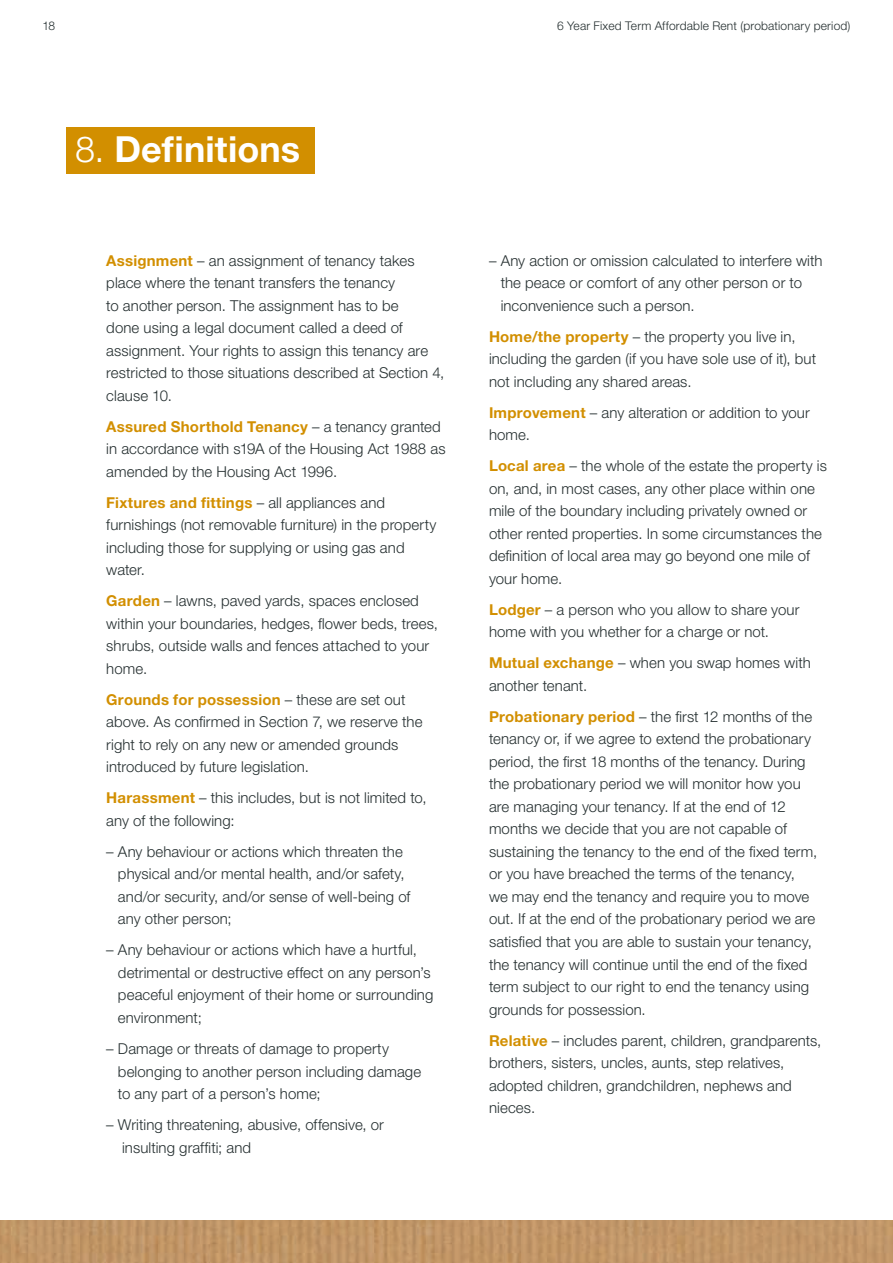
<style>
.page{position:relative;width:893px;height:1263px;background:#fff}
.page>*{position:absolute;margin:0;border:0;box-sizing:border-box;transform-origin:0 0}
.t1{font:700 36px "Helvetica Neue LT Std";color:#fff}
.t2{font:300 15px/22.5px "Helvetica Neue LT Std";letter-spacing:.005em;color:#252f30}
.t3{font:300 12px "Helvetica Neue LT Std";letter-spacing:.015em;color:#252f30}
.s1{font-weight:300}
.s2{font-weight:700;color:#d28f00}
</style>
<div class="page">
<img style="left:0;top:1220px;width:893px;height:43px">
<div style="left:67px;top:128px;width:248px;height:46px;background:#d28f00"></div>
<p class="t3" style="left:43px;top:18px;width:14px">18</p>
<p class="t3" style="left:557px;top:18px;width:295px">6 Year Fixed Term Affordable Rent (probationary period)</p>
<h1 class="t1" style="left:75px;top:127px;width:227px"><span class="s1">8.</span> Definitions</h1>
<p class="t2" style="left:106px;top:249px;width:340px"><span class="s2">Assignment</span> – an assignment of tenancy takes place where the tenant transfers the tenancy<br>to another person. The assignment has to be<br>done using a legal document called a deed of assignment. Your rights to assign this tenancy are restricted to those situations described at Section 4, clause 10.</p>
<p class="t2" style="left:106px;top:415px;width:341px"><span class="s2">Assured Shorthold Tenancy</span> – a tenancy granted in accordance with s19A of the Housing Act 1988 as amended by the Housing Act 1996.</p>
<p class="t2" style="left:106px;top:491px;width:332px"><span class="s2">Fixtures and fittings</span> – all appliances and furnishings (not removable furniture) in the property including those for supplying or using gas and water.</p>
<p class="t2" style="left:106px;top:589px;width:333px"><span class="s2">Garden</span> – lawns, paved yards, spaces enclosed within your boundaries, hedges, flower beds, trees, shrubs, outside walls and fences attached to your home.</p>
<p class="t2" style="left:106px;top:688px;width:318px"><span class="s2">Grounds for possession</span> – these are set out above. As confirmed in Section 7, we reserve the right to rely on any new or amended grounds introduced by future legislation.</p>
<p class="t2" style="left:106px;top:786px;width:322px"><span class="s2">Harassment</span> – this includes, but is not limited to, any of the following:</p>
<p class="t2" style="left:118px;top:840px;width:294px;text-indent:-12px">– Any behaviour or actions which threaten the physical and/or mental health, and/or safety, and/or security, and/or sense of well-being of any other person;</p>
<p class="t2" style="left:118px;top:938px;width:317px;text-indent:-12px">– Any behaviour or actions which have a hurtful, detrimental or destructive effect on any person’s peaceful enjoyment of their home or surrounding environment;</p>
<p class="t2" style="left:118px;top:1037px;width:305px;text-indent:-12px">– Damage or threats of damage to property belonging to another person including damage to any part of a person’s home;</p>
<p class="t2" style="left:122px;top:1113px;width:263px;text-indent:-16px">– Writing threatening, abusive, offensive, or insulting graffiti; and</p>
<p class="t2" style="left:501px;top:249px;width:323px;text-indent:-12px">– Any action or omission calculated to interfere with the peace or comfort of any other person or to inconvenience such a person.</p>
<p class="t2" style="left:489px;top:325px;width:329px"><span class="s2">Home/the property</span> – the property you live in, including the garden (if you have sole use of it), but not including any shared areas.</p>
<p class="t2" style="left:489px;top:401px;width:322px"><span class="s2">Improvement</span> – any alteration or addition to your home.</p>
<p class="t2" style="left:489px;top:454px;width:339px"><span class="s2">Local area</span> – the whole of the estate the property is on, and, in most cases, any other place within one mile of the boundary including privately owned or other rented properties. In some circumstances the definition of local area may go beyond one mile of your home.</p>
<p class="t2" style="left:489px;top:598px;width:312px"><span class="s2">Lodger</span> – a person who you allow to share your home with you whether for a charge or not.</p>
<p class="t2" style="left:489px;top:651px;width:323px"><span class="s2">Mutual exchange</span> – when you swap homes with another tenant.</p>
<p class="t2" style="left:489px;top:705px;width:330px"><span class="s2">Probationary period</span> – the first 12 months of the tenancy or, if we agree to extend the probationary period, the first 18 months of the tenancy. During the probationary period we will monitor how you are managing your tenancy. If at the end of 12 months we decide that you are not capable of sustaining the tenancy to the end of the fixed term, or you have breached the terms of the tenancy, we may end the tenancy and require you to move out. If at the end of the probationary period we are satisfied that you are able to sustain your tenancy, the tenancy will continue until the end of the fixed term subject to our right to end the tenancy using grounds for possession.</p>
<p class="t2" style="left:489px;top:1028px;width:334px"><span class="s2">Relative</span> – includes parent, children, grandparents, brothers, sisters, uncles, aunts, step relatives, adopted children, grandchildren, nephews and nieces.</p>
</div>
